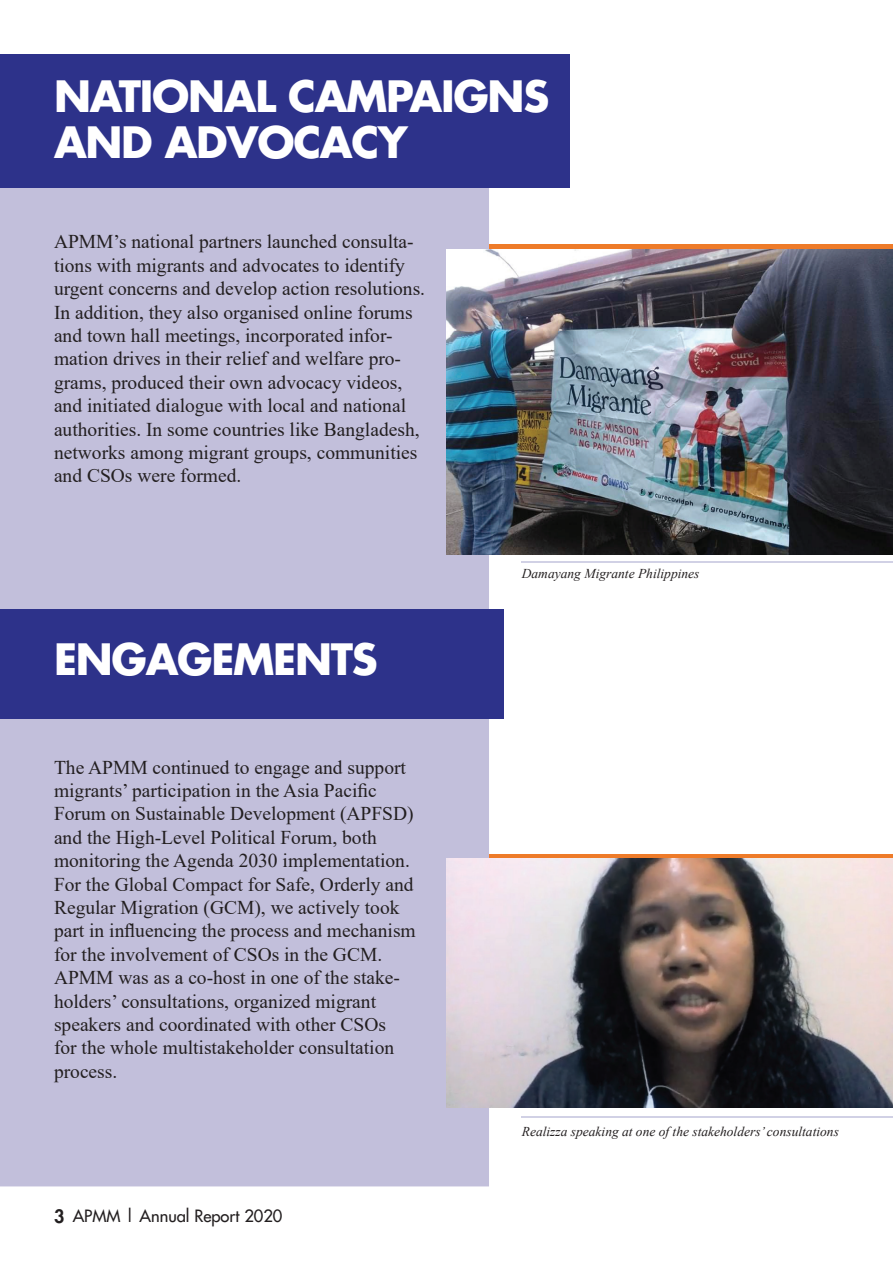
<style>
.page{position:relative;width:893px;height:1263px;background:#fff}
.page>*{position:absolute;margin:0;border:0;box-sizing:border-box;transform-origin:0 0}
.t1{font:700 42px/46.5px "Futura LT";letter-spacing:-.03em;color:#fff}
.t2{font:19.5px/23.4px "Times New Roman";color:#231f20}
.t3{font:16.5px "Futura LT";color:#231f20}
.t4{font:italic 13.5px "Times New Roman";color:#231f20}
.s1{font-weight:800;font-size:18px}
</style>
<div class="page">
<div style="left:0;top:187px;width:489px;height:999px;background:#c2bfdb"></div>
<img style="left:446px;top:249px;width:447px;height:305px">
<svg style="left:489px;top:855px;width:404px;height:4px;background:#e58b4e"></svg>
<div style="left:489px;top:244px;width:404px;height:5px;background:#ee7b29"></div>
<div style="left:0;top:54px;width:570px;height:133px;background:#2d328a"></div>
<div style="left:0;top:609px;width:504px;height:110px;background:#2d328a"></div>
<img style="left:446px;top:859px;width:447px;height:248px">
<hr style="left:522px;top:1116px;width:371px;height:1px;background:#d1d1e5">
<hr style="left:522px;top:561px;width:371px;height:2px;background:#d1d1e5">
<h1 class="t1" style="left:54px;top:72px;width:497px">NATIONAL CAMPAIGNS<br>AND ADVOCACY</h1>
<p class="t2" style="left:54px;top:229px;width:373px">APMM’s national partners launched consulta&shy;tions with migrants and advocates to identify urgent concerns and develop action resolutions.<br>In addition, they also organised online forums and town hall meetings, incorporated infor&shy;mation drives in their relief and welfare pro&shy;grams, produced their own advocacy videos, and initiated dialogue with local and national authorities. In some countries like Bangladesh, networks among migrant groups, communities and CSOs were formed.</p>
<h1 class="t1" style="left:54px;top:636px;width:325px">ENGAGEMENTS</h1>
<p class="t2" style="left:54px;top:755px;width:363px">The APMM continued to engage and support migrants’ participation in the Asia Pacific Forum on Sustainable Development (APFSD) and the High-Level Political Forum, both monitoring the Agenda 2030 implementation.<br>For the Global Compact for Safe, Orderly and Regular Migration (GCM), we actively took part in influencing the process and mechanism for the involvement of CSOs in the GCM.<br>APMM was as a co-host in one of the stake&shy;holders’ consultations, organized migrant speakers and coordinated with other CSOs<br>for the whole multistakeholder consultation process.</p>
<p class="t3" style="left:54px;top:1205px;width:230px"><span class="s1">3</span> APMM | Annual Report 2020</p>
<p class="t4" style="left:522px;top:564px;width:179px">Damayang Migrante Philippines</p>
<p class="t4" style="left:522px;top:1122px;width:319px">Realizza speaking at one of the stakeholders’ consultations</p>
</div>
